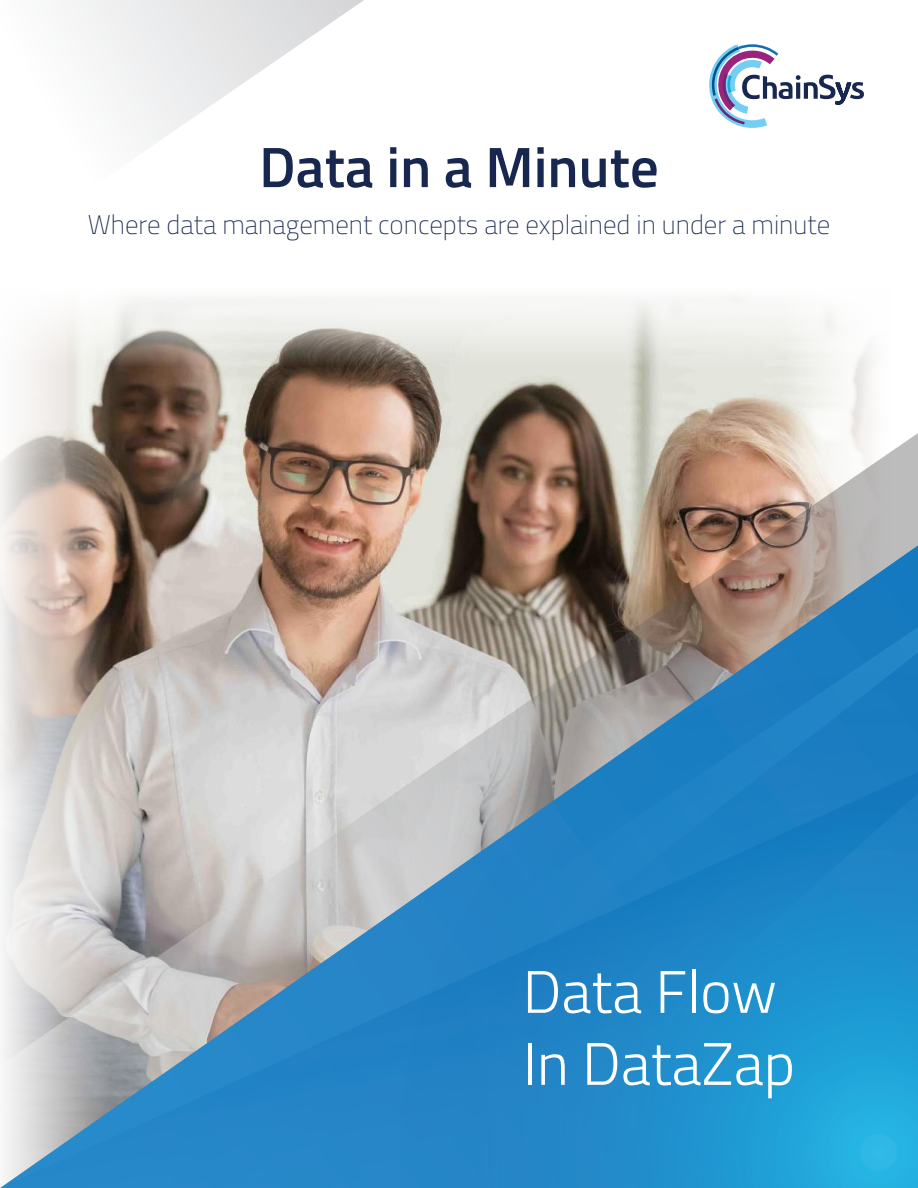
<style>
.page{position:relative;width:918px;height:1188px;background:#fff}
.page>*{position:absolute;margin:0;border:0;box-sizing:border-box;transform-origin:0 0}
.t1{font:300 60px/72px "Titillium";color:#fff}
.t2{font:600 57px "Titillium";color:#172750}
.t3{font:100 27px "Titillium";color:#172750}
</style>
<div class="page">
<img style="left:111px;top:365px;width:675px;height:68px">
<svg style="left:19px;top:365px;width:92px;height:68px"></svg>
<svg style="left:786px;top:365px;width:86px;height:68px"></svg>
<svg style="left:24px;top:298px;width:849px;height:67px"></svg>
<svg style="left:709px;top:44px;width:155px;height:84px"></svg>
<svg style="left:67px;top:0;width:297px;height:145px"></svg>
<img style="left:0;top:433px;width:918px;height:755px">
<h2 class="t2" style="left:259px;top:124px;width:401px">Data in a Minute</h2>
<p class="t3" style="left:88px;top:205px;width:744px">Where data management concepts are explained in under a minute</p>
<h1 class="t1" style="left:523px;top:953px;width:274px">Data Flow<br>In DataZap</h1>
</div>
